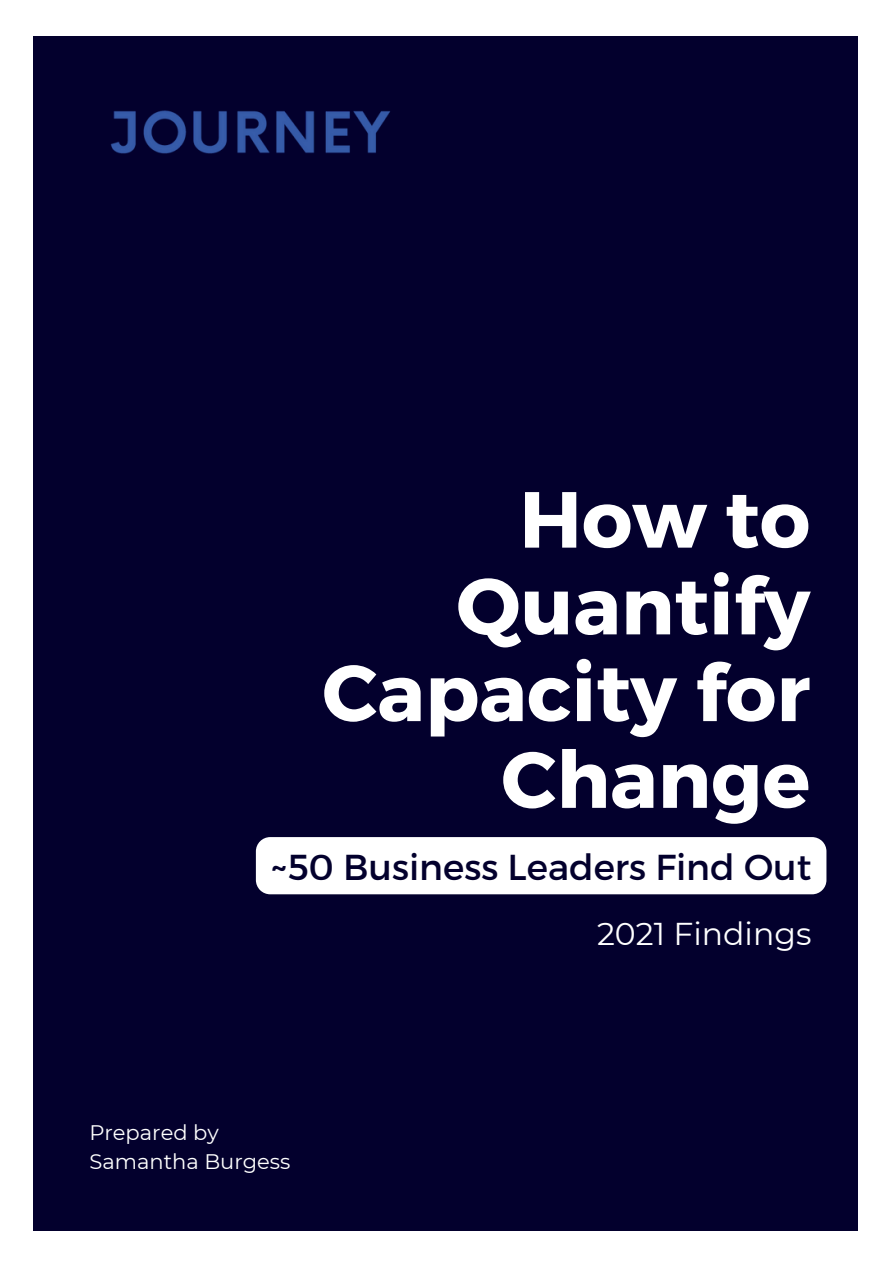
<style>
.page{position:relative;width:894px;height:1264px;background:#fff}
.page>*{position:absolute;margin:0;border:0;box-sizing:border-box;transform-origin:0 0}
.t1{font:700 79.35px/86.7px "Montserrat";color:#fff;text-align:right}
.t2{font:36px "Montserrat";color:#03002d}
.t3{font:31.5px "Montserrat";color:#fff}
.t4{font:21px "Montserrat";color:#fff}
</style>
<div class="page">
<div style="left:33px;top:37px;width:825px;height:1193px;background:#03002d"></div>
<img style="left:110px;top:110px;width:280px;height:44px">
<div style="left:256px;top:837px;width:570px;height:57px;background:#fff"></div>
<p class="t1" style="left:322px;top:472px;width:489px">How to<br>Quantify<br>Capacity for<br>Change</p>
<p class="t2" style="left:270px;top:844px;width:542px">~50 Business Leaders Find Out</p>
<p class="t4" style="left:89px;top:1119px;width:131px">Prepared by</p>
<p class="t4" style="left:89px;top:1148px;width:202px">Samantha Burgess</p>
<p class="t3" style="left:597px;top:914px;width:216px">2021 Findings</p>
</div>
